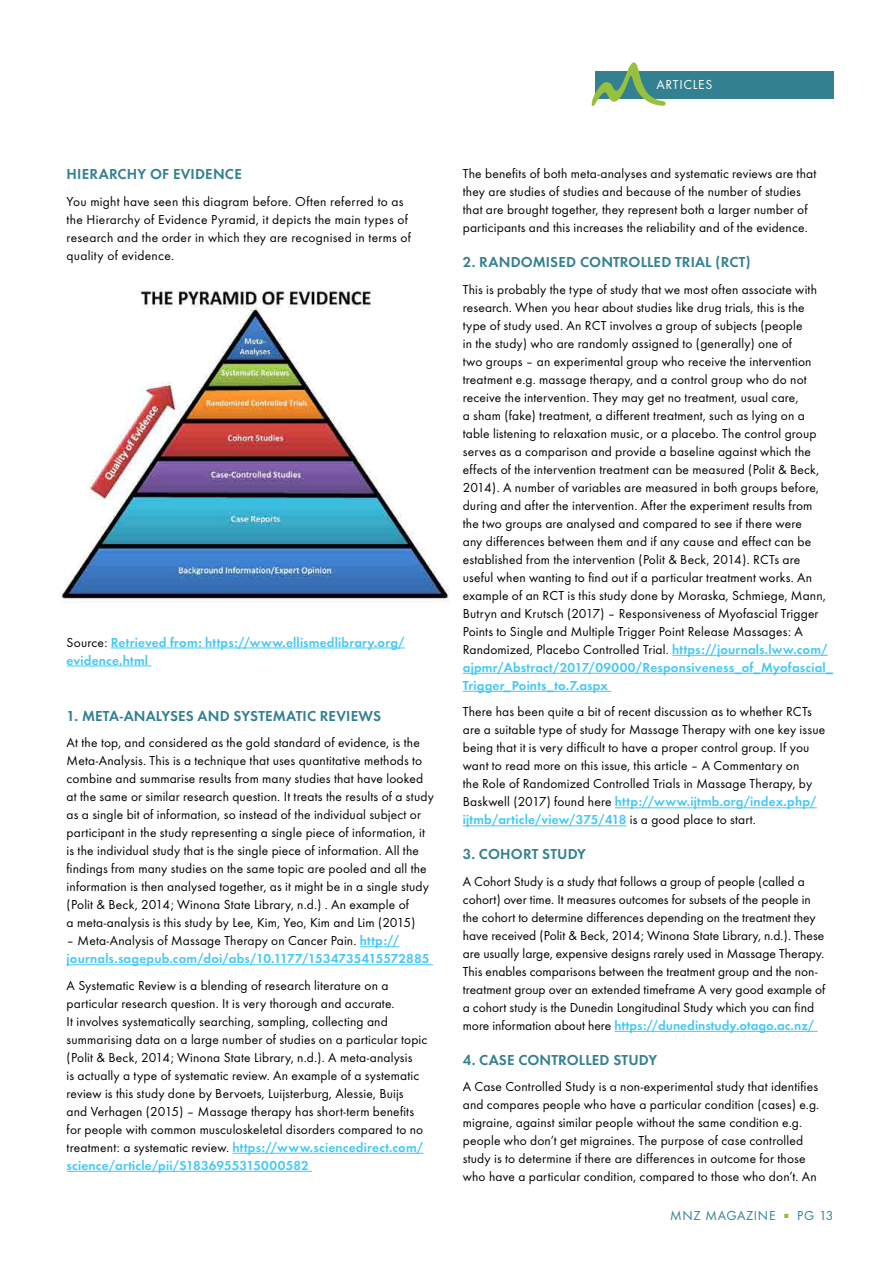
<style>
.page{position:relative;width:893px;height:1263px;background:#fff}
.page>*{position:absolute;margin:0;border:0;box-sizing:border-box;transform-origin:0 0}
.t1{font:600 15px "Futura T";letter-spacing:.01em;color:#338091}
.t2{font:13.5px/18px "Futura T";letter-spacing:.01em;color:#000}
.t3{font:600 13.5px/18px "Futura T";letter-spacing:.01em;color:#44c8f5}
.t4{font:13.5px "Futura T";letter-spacing:.05em;color:#338091}
.t5{font:13.5px "Futura T";letter-spacing:.05em;color:#fff}
.s1{font-weight:400;color:#000}
.s2{font-weight:600;color:#44c8f5}
</style>
<div class="page">
<div style="left:595px;top:71px;width:238px;height:27px;background:#338091"></div>
<svg style="left:591px;top:62px;width:75px;height:43px"></svg>
<hr style="left:111px;top:648px;width:294px;height:1px;background:#44c8f5">
<hr style="left:67px;top:666px;width:85px;height:1px;background:#44c8f5">
<hr style="left:360px;top:946px;width:39px;height:1px;background:#44c8f5">
<hr style="left:67px;top:964px;width:366px;height:1px;background:#44c8f5">
<hr style="left:233px;top:1153px;width:190px;height:1px;background:#44c8f5">
<hr style="left:67px;top:1171px;width:245px;height:1px;background:#44c8f5">
<hr style="left:672px;top:655px;width:156px;height:1px;background:#44c8f5">
<hr style="left:463px;top:673px;width:370px;height:1px;background:#44c8f5">
<hr style="left:463px;top:691px;width:148px;height:1px;background:#44c8f5">
<hr style="left:615px;top:807px;width:202px;height:1px;background:#44c8f5">
<hr style="left:463px;top:825px;width:163px;height:1px;background:#44c8f5">
<hr style="left:614px;top:1031px;width:204px;height:1px;background:#44c8f5">
<img style="left:59px;top:290px;width:391px;height:313px">
<p class="t5" style="left:657px;top:77px;width:57px">ARTICLES</p>
<p class="t1" style="left:67px;top:166px;width:177px">HIERARCHY OF EVIDENCE</p>
<p class="t2" style="left:67px;top:192px;width:346px">You might have seen this diagram before. Often referred to as the Hierarchy of Evidence Pyramid, it depicts the main types of research and the order in which they are recognised in terms of quality of evidence.</p>
<p class="t3" style="left:67px;top:633px;width:340px"><span class="s1">Source:</span> Retrieved from: https://www.ellismedlibrary.org/ evidence.html</p>
<p class="t1" style="left:67px;top:707px;width:316px">1. META-ANALYSES AND SYSTEMATIC REVIEWS</p>
<p class="t2" style="left:67px;top:734px;width:369px">At the top, and considered as the gold standard of evidence, is the Meta-Analysis. This is a technique that uses quantitative methods to combine and summarise results from many studies that have looked at the same or similar research question. It treats the results of a study as a single bit of information, so instead of the individual subject or participant in the study representing a single piece of information, it is the individual study that is the single piece of information. All the findings from many studies on the same topic are pooled and all the information is then analysed together, as it might be in a single study (Polit &amp; Beck, 2014; Winona State Library, n.d.) . An example of<br>a meta-analysis is this study by Lee, Kim, Yeo, Kim and Lim (2015)</p>
<p class="t3" style="left:67px;top:932px;width:364px"><span class="s1">– Meta-Analysis of Massage Therapy on Cancer Pain.</span> http:// journals.sagepub.com/doi/abs/10.1177/1534735415572885</p>
<p class="t2" style="left:67px;top:976px;width:362px">A Systematic Review is a blending of research literature on a particular research question. It is very thorough and accurate.<br>It involves systematically searching, sampling, collecting and summarising data on a large number of studies on a particular topic (Polit &amp; Beck, 2014; Winona State Library, n.d.). A meta-analysis<br>is actually a type of systematic review. An example of a systematic review is this study done by Bervoets, Luijsterburg, Alessie, Buijs and Verhagen (2015) – Massage therapy has short-term benefits for people with common musculoskeletal disorders compared to no treatment: a systematic review. <span class="s2">https://www.sciencedirect.com/ science/article/pii/S1836955315000582</span></p>
<p class="t2" style="left:463px;top:165px;width:355px">The benefits of both meta-analyses and systematic reviews are that they are studies of studies and because of the number of studies that are brought together, they represent both a larger number of participants and this increases the reliability and of the evidence.</p>
<p class="t1" style="left:463px;top:253px;width:289px">2. RANDOMISED CONTROLLED TRIAL (RCT)</p>
<p class="t2" style="left:463px;top:280px;width:372px">This is probably the type of study that we most often associate with research. When you hear about studies like drug trials, this is the<br>type of study used. An RCT involves a group of subjects (people<br>in the study) who are randomly assigned to (generally) one of<br>two groups – an experimental group who receive the intervention treatment e.g. massage therapy, and a control group who do not receive the intervention. They may get no treatment, usual care,<br>a sham (fake) treatment, a different treatment, such as lying on a table listening to relaxation music, or a placebo. The control group serves as a comparison and provide a baseline against which the effects of the intervention treatment can be measured (Polit &amp; Beck, 2014). A number of variables are measured in both groups before, during and after the intervention. After the experiment results from<br>the two groups are analysed and compared to see if there were<br>any differences between them and if any cause and effect can be established from the intervention (Polit &amp; Beck, 2014). RCTs are useful when wanting to find out if a particular treatment works. An example of an RCT is this study done by Moraska, Schmiege, Mann, Butryn and Krutsch (2017) – Responsiveness of Myofascial Trigger Points to Single and Multiple Trigger Point Release Massages: A Randomized, Placebo Controlled Trial. <span class="s2">https://journals.lww.com/ ajpmr/Abstract/2017/09000/Responsiveness_of_Myofascial_ Trigger_Points_to.7.aspx</span></p>
<p class="t2" style="left:463px;top:703px;width:364px">There has been quite a bit of recent discussion as to whether RCTs are a suitable type of study for Massage Therapy with one key issue being that it is very difficult to have a proper control group. If you want to read more on this issue, this article – A Commentary on<br>the Role of Randomized Controlled Trials in Massage Therapy, by Baskwell (2017) found here <span class="s2">http://www.ijtmb.org/index.php/ ijtmb/article/view/375/418</span> is a good place to start.</p>
<p class="t1" style="left:463px;top:845px;width:125px">3. COHORT STUDY</p>
<p class="t2" style="left:463px;top:872px;width:364px">A Cohort Study is a study that follows a group of people (called a cohort) over time. It measures outcomes for subsets of the people in the cohort to determine differences depending on the treatment they have received (Polit &amp; Beck, 2014; Winona State Library, n.d.). These are usually large, expensive designs rarely used in Massage Therapy.<br>This enables comparisons between the treatment group and the non&shy;treatment group over an extended timeframe A very good example of a cohort study is the Dunedin Longitudinal Study which you can find more information about here <span class="s2">https://dunedinstudy.otago.ac.nz/</span></p>
<p class="t1" style="left:463px;top:1051px;width:196px">4. CASE CONTROLLED STUDY</p>
<p class="t2" style="left:463px;top:1078px;width:358px">A Case Controlled Study is a non-experimental study that identifies and compares people who have a particular condition (cases) e.g. migraine, against similar people without the same condition e.g. people who don’t get migraines. The purpose of case controlled study is to determine if there are differences in outcome for those who have a particular condition, compared to those who don’t. An</p>
<p class="t4" style="left:670px;top:1208px;width:107px">MNZ MAGAZINE</p>
<p class="t4" style="left:784px;top:1208px;width:51px"><sup>■</sup> PG 13</p>
</div>
